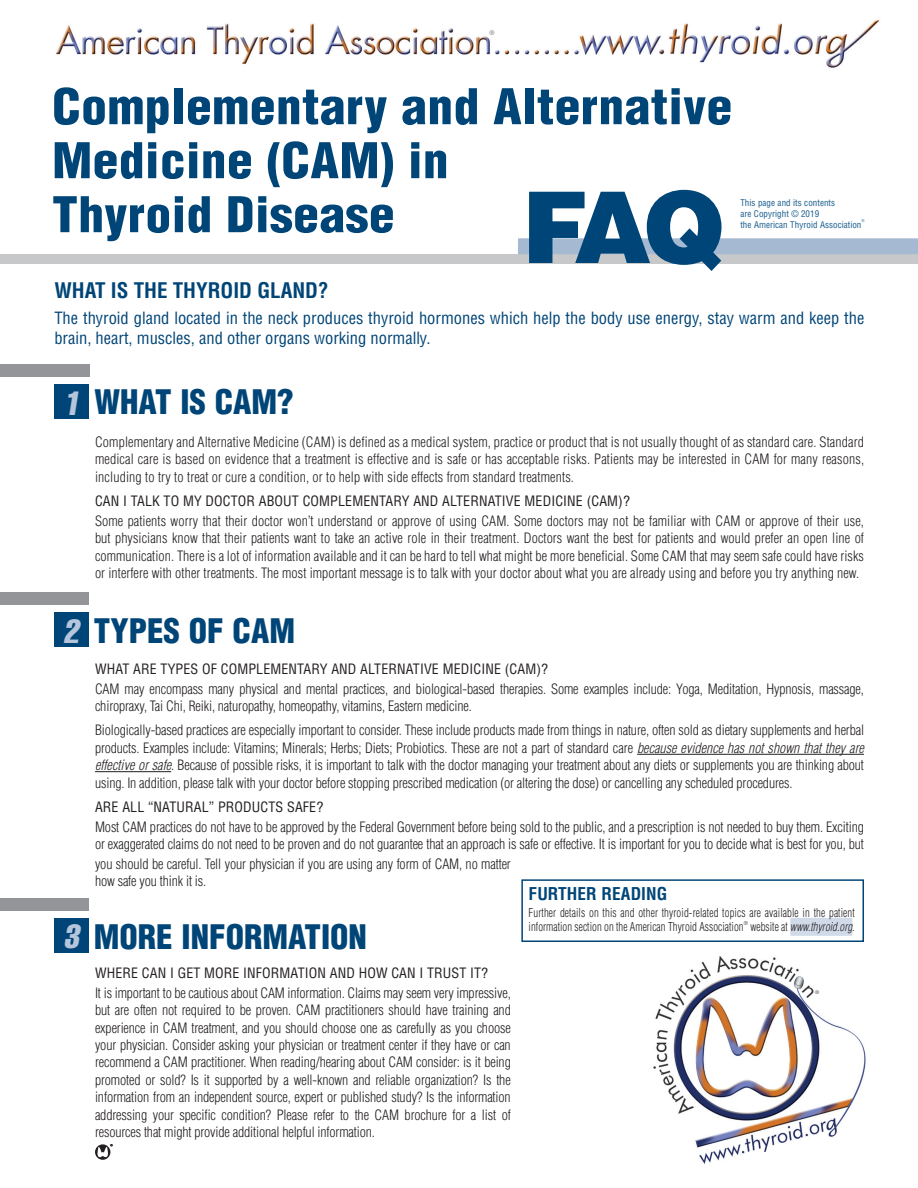
<style>
.page{position:relative;width:918px;height:1188px;background:#fff}
.page>*{position:absolute;margin:0;border:0;box-sizing:border-box;transform-origin:0 0}
.t1{font:900 99px "Helvetica";color:#004577}
.t2{font:900 condensed 48px/54px "Helvetica";letter-spacing:.01em;color:#004577;scale:1.07 1}
.t3{font:900 condensed 33px "Helvetica";color:#004577}
.t4{font:700 condensed 21px "Helvetica";color:#004577}
.t5{font:700 condensed 17.25px "Helvetica";letter-spacing:.005em;color:#004577}
.t6{font:condensed 16.5px/19.5px "Helvetica";color:#004577}
.t7{font:300 condensed 13.95px/17.4px "Helvetica";letter-spacing:-.01em;color:#231f20;text-align:justify}
.t8{font:condensed 13.95px "Helvetica";letter-spacing:.01em;color:#231f20}
.t9{font:300 condensed 12px/14.4px "Helvetica";letter-spacing:.01em;color:#231f20;scale:.9 1}
.t10{font:italic 300 condensed 12px "Helvetica";letter-spacing:.005em;color:#231f20;scale:.9 1}
.t11{font:condensed 9px/10.8px "Helvetica";letter-spacing:.005em;color:#175c8c}
.t12{font:300 condensed 6.15px "Helvetica";color:#57585a}
.t13{font:300 condensed 5.25px "Helvetica";color:#231f20}
.t14{font:300 condensed 3.9px "Helvetica";color:#175c8c}
.s1{font-weight:400;font-style:italic;font-stretch:extra-condensed;color:#b5c5db}
.s2{font-style:italic}
.s3{font-style:normal}
</style>
<div class="page">
<img style="left:56px;top:20px;width:824px;height:48px">
<div style="left:0;top:254px;width:918px;height:10px;background:#c7c8ca"></div>
<div style="left:518px;top:238px;width:400px;height:16px;background:#a6b9d3"></div>
<div style="left:55px;top:385px;width:34px;height:34px;background:#004577"></div>
<div style="left:0;top:365px;width:89px;height:12px;background:#939598"></div>
<div style="left:54px;top:918px;width:34px;height:35px;background:#004577"></div>
<div style="left:0;top:898px;width:88px;height:12px;background:#939598"></div>
<img style="left:653px;top:956px;width:213px;height:208px">
<div style="left:521px;top:879px;width:343px;height:63px;border:2px solid #004577"></div>
<div style="left:790px;top:918px;width:62px;height:18px;background:#d1dae9"></div>
<svg style="left:95px;top:1144px;width:17px;height:16px"></svg>
<hr style="left:637px;top:754px;width:227px;height:1px;background:#231f20">
<hr style="left:95px;top:771px;width:76px;height:1px;background:#231f20">
<div style="left:54px;top:613px;width:34px;height:34px;background:#004577"></div>
<div style="left:0;top:592px;width:88px;height:13px;background:#939598"></div>
<svg style="left:814px;top:990px;width:6px;height:5px"></svg>
<p class="t12" style="left:489px;top:29px;width:6px">®</p>
<h2 class="t2" style="left:52px;top:79px;width:637px">Complementary and Alternative<br>Medicine (CAM) in<br>Thyroid Disease</h2>
<h1 class="t1" style="left:522px;top:163px;width:205px">FAQ</h1>
<p class="t11" style="left:740px;top:197px;width:123px">This page and its contents<br>are Copyright © 2019<br>the American Thyroid Association</p>
<p class="t14" style="left:862px;top:219px;width:5px">®</p>
<h3 class="t4" style="left:54px;top:277px;width:276px">WHAT IS THE THYROID GLAND?</h3>
<p class="t6" style="left:54px;top:308px;width:812px">The thyroid gland located in the neck produces thyroid hormones which help the body use energy, stay warm and keep the brain, heart, muscles, and other organs working normally.</p>
<h3 class="t3" style="left:64px;top:381px;width:231px"><span class="s1">1</span> WHAT IS CAM?</h3>
<p class="t7" style="left:95px;top:433px;width:771px">Complementary and Alternative Medicine (CAM) is defined as a medical system, practice or product that is not usually thought of as standard care. Standard medical care is based on evidence that a treatment is effective and is safe or has acceptable risks. Patients may be interested in CAM for many reasons, including to try to treat or cure a condition, or to help with side effects from standard treatments.</p>
<p class="t8" style="left:95px;top:492px;width:537px">CAN I TALK TO MY DOCTOR ABOUT COMPLEMENTARY AND ALTERNATIVE MEDICINE (CAM)?</p>
<p class="t7" style="left:95px;top:512px;width:771px">Some patients worry that their doctor won’t understand or approve of using CAM. Some doctors may not be familiar with CAM or approve of their use, but physicians know that their patients want to take an active role in their treatment. Doctors want the best for patients and would prefer an open line of communication. There is a lot of information available and it can be hard to tell what might be more beneficial. Some CAM that may seem safe could have risks or interfere with other treatments. The most important message is to talk with your doctor about what you are already using and before you try anything new.</p>
<h3 class="t3" style="left:63px;top:610px;width:233px"><span class="s1">2</span> TYPES OF CAM</h3>
<p class="t8" style="left:95px;top:660px;width:455px">WHAT ARE TYPES OF COMPLEMENTARY AND ALTERNATIVE MEDICINE (CAM)?</p>
<p class="t7" style="left:95px;top:680px;width:770px">CAM may encompass many physical and mental practices, and biological-based therapies. Some examples include: Yoga, Meditation, Hypnosis, massage, chiropraxy, Tai Chi, Reiki, naturopathy, homeopathy, vitamins, Eastern medicine.</p>
<p class="t7" style="left:95px;top:722px;width:771px">Biologically-based practices are especially important to consider. These include products made from things in nature, often sold as dietary supplements and herbal products. Examples include: Vitamins; Minerals; Herbs; Diets; Probiotics. These are not a part of standard care <span class="s2">because evidence has not shown that they are effective or safe</span>. Because of possible risks, it is important to talk with the doctor managing your treatment about any diets or supplements you are thinking about using. In addition, please talk with your doctor before stopping prescribed medication (or altering the dose) or cancelling any scheduled procedures.</p>
<p class="t8" style="left:95px;top:798px;width:230px">ARE ALL “NATURAL” PRODUCTS SAFE?</p>
<p class="t7" style="left:95px;top:818px;width:771px">Most CAM practices do not have to be approved by the Federal Government before being sold to the public, and a prescription is not needed to buy them. Exciting or exaggerated claims do not need to be proven and do not guarantee that an approach is safe or effective. It is important for you to decide what is best for you, but</p>
<p class="t7" style="left:95px;top:855px;width:417px">you should be careful. Tell your physician if you are using any form of CAM, no matter how safe you think it is.</p>
<h3 class="t3" style="left:63px;top:916px;width:305px"><span class="s1">3</span> MORE INFORMATION</h3>
<p class="t8" style="left:95px;top:964px;width:395px">WHERE CAN I GET MORE INFORMATION AND HOW CAN I TRUST IT?</p>
<p class="t7" style="left:95px;top:984px;width:417px">It is important to be cautious about CAM information. Claims may seem very impressive, but are often not required to be proven. CAM practitioners should have training and experience in CAM treatment, and you should choose one as carefully as you choose your physician. Consider asking your physician or treatment center if they have or can recommend a CAM practitioner. When reading/hearing about CAM consider: is it being promoted or sold? Is it supported by a well-known and reliable organization? Is the information from an independent source, expert or published study? Is the information addressing your specific condition? Please refer to the CAM brochure for a list of resources that might provide additional helpful information.</p>
<p class="t5" style="left:529px;top:883px;width:140px">FURTHER READING</p>
<p class="t9" style="left:529px;top:905px;width:364px">Further details on this and other thyroid-related topics are available in the patient information section on the American Thyroid Association</p>
<p class="t13" style="left:744px;top:920px;width:6px">®</p>
<p class="t10" style="left:750px;top:919px;width:117px"><span class="s3">website at</span> www.thyroid.org.</p>
</div>
